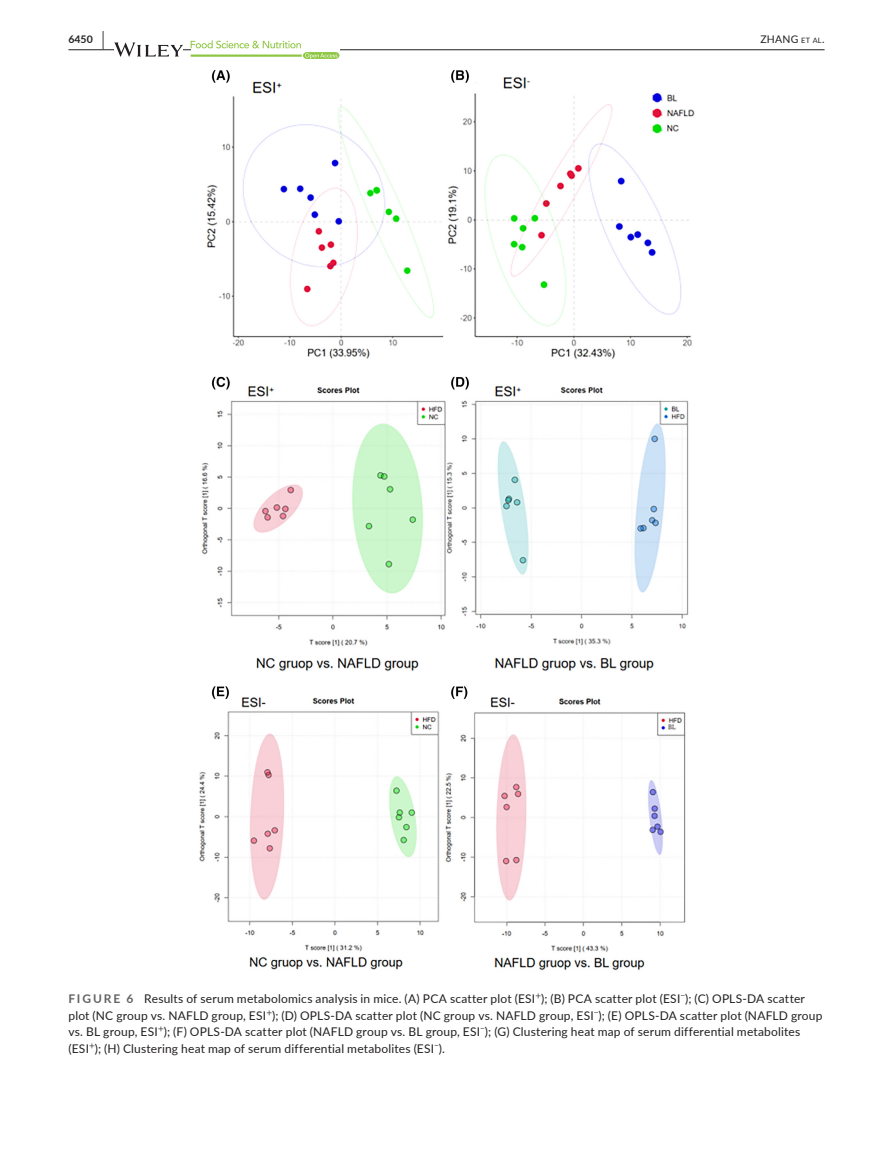
<style>
.page{position:relative;width:893px;height:1174px;background:#fff}
.page>*{position:absolute;margin:0;border:0;box-sizing:border-box;transform-origin:0 0}
.t1{font:12px/16.5px "Lato";letter-spacing:.015em;color:#231f20}
.t2{font:10.5px "Lato";letter-spacing:.025em;color:#231f20}
.t3{font:700 10.5px "Lato";color:#231f20}
.s1{font-size:19.5px}
.s2{font-size:7.35px}
.s3{font-weight:700;color:#636366}
</style>
<div class="page">
<hr style="left:68px;top:49px;width:756px;height:1px;background:#231f20">
<svg style="left:114px;top:42px;width:69px;height:15px"></svg>
<svg style="left:191px;top:40px;width:148px;height:19px"></svg>
<img style="left:199px;top:70px;width:496px;height:901px">
<p class="t3" style="left:68px;top:31px;width:37px">6450 <span class="s1">|</span></p>
<p class="t2" style="left:760px;top:31px;width:65px">ZHANG <span class="s2">et al</span>.</p>
<p class="t1" style="left:68px;top:990px;width:755px"><span class="s3">FIGURE 6</span> Results of serum metabolomics analysis in mice. (A) PCA scatter plot (ESI<sup>+</sup>); (B) PCA scatter plot (ESI<sup>−</sup>); (C) OPLS-DA scatter plot (NC group vs. NAFLD group, ESI<sup>+</sup>); (D) OPLS-DA scatter plot (NC group vs. NAFLD group, ESI<sup>−</sup>); (E) OPLS-DA scatter plot (NAFLD group vs. BL group, ESI<sup>+</sup>); (F) OPLS-DA scatter plot (NAFLD group vs. BL group, ESI<sup>−</sup>); (G) Clustering heat map of serum differential metabolites (ESI<sup>+</sup>); (H) Clustering heat map of serum differential metabolites (ESI<sup>−</sup>).</p>
</div>
